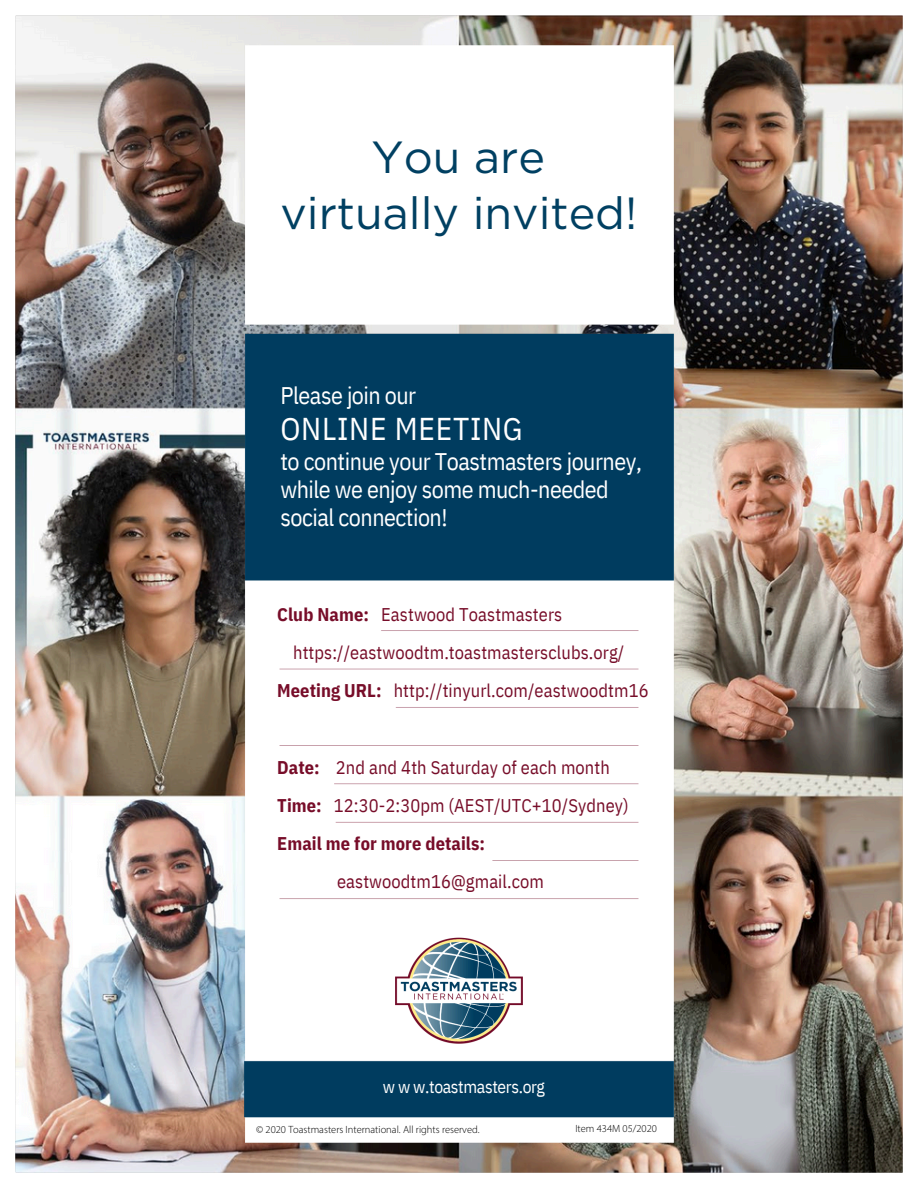
<style>
.page{position:relative;width:918px;height:1188px;background:#fff}
.page>*{position:absolute;margin:0;border:0;box-sizing:border-box;transform-origin:0 0}
.t1{font:45px "Gotham";color:#004062}
.t2{font:31.5px "IBM Plex Sans Cond";letter-spacing:.025em;color:#fff}
.t3{font:24px/28.2px "IBM Plex Sans Cond";letter-spacing:-.02em;color:#fff}
.t4{font:18.3px "IBM Plex Sans Cond";letter-spacing:.005em;color:#770d29}
.t5{font:700 18.3px "IBM Plex Sans Cond";letter-spacing:.005em;color:#770d29}
.t6{font:17.55px "IBM Plex Sans Cond";letter-spacing:-.02em;color:#fff}
.t7{font:300 10.5px "Myriad Pro";color:#000}
.s1{font-weight:700}
</style>
<div class="page">
<img style="left:15px;top:15px;width:888px;height:1158px">
<p class="t1" style="left:372px;top:130px;width:175px">You are</p>
<h1 class="t1" style="left:281px;top:186px;width:358px">virtually invited!</h1>
<h1 class="t3" style="left:281px;top:381px;width:137px">Please join our</h1>
<h1 class="t2" style="left:281px;top:408px;width:244px">ONLINE MEETING</h1>
<h1 class="t3" style="left:281px;top:447px;width:363px">to continue your Toastmasters journey, while we enjoy some much-needed social connection!</h1>
<h3 class="t4" style="left:277px;top:602px;width:287px"><span class="s1">Club Name:</span> Eastwood Toastmasters</h3>
<h3 class="t4" style="left:293px;top:640px;width:333px">https://eastwoodtm.toastmastersclubs.org/</h3>
<h3 class="t4" style="left:277px;top:678px;width:373px"><span class="s1">Meeting URL:</span> http://tinyurl.com/eastwoodtm16</h3>
<p class="t4" style="left:277px;top:755px;width:334px"><span class="s1">Date:</span> 2nd and 4th Saturday of each month</p>
<p class="t4" style="left:277px;top:793px;width:353px"><span class="s1">Time:</span> 12:30-2:30pm (AEST/UTC+10/Sydney)</p>
<p class="t5" style="left:277px;top:831px;width:209px">Email me for more details:</p>
<p class="t4" style="left:337px;top:870px;width:209px">eastwoodtm16@gmail.com</p>
<h2 class="t6" style="left:383px;top:1075px;width:164px">w w w.toastmasters.org</h2>
<h3 class="t7" style="left:256px;top:1125px;width:225px">© 2020 Toastmasters International. All rights reserved.</h3>
<h3 class="t7" style="left:575px;top:1124px;width:83px">Item 434M 05/2020</h3>
</div>
